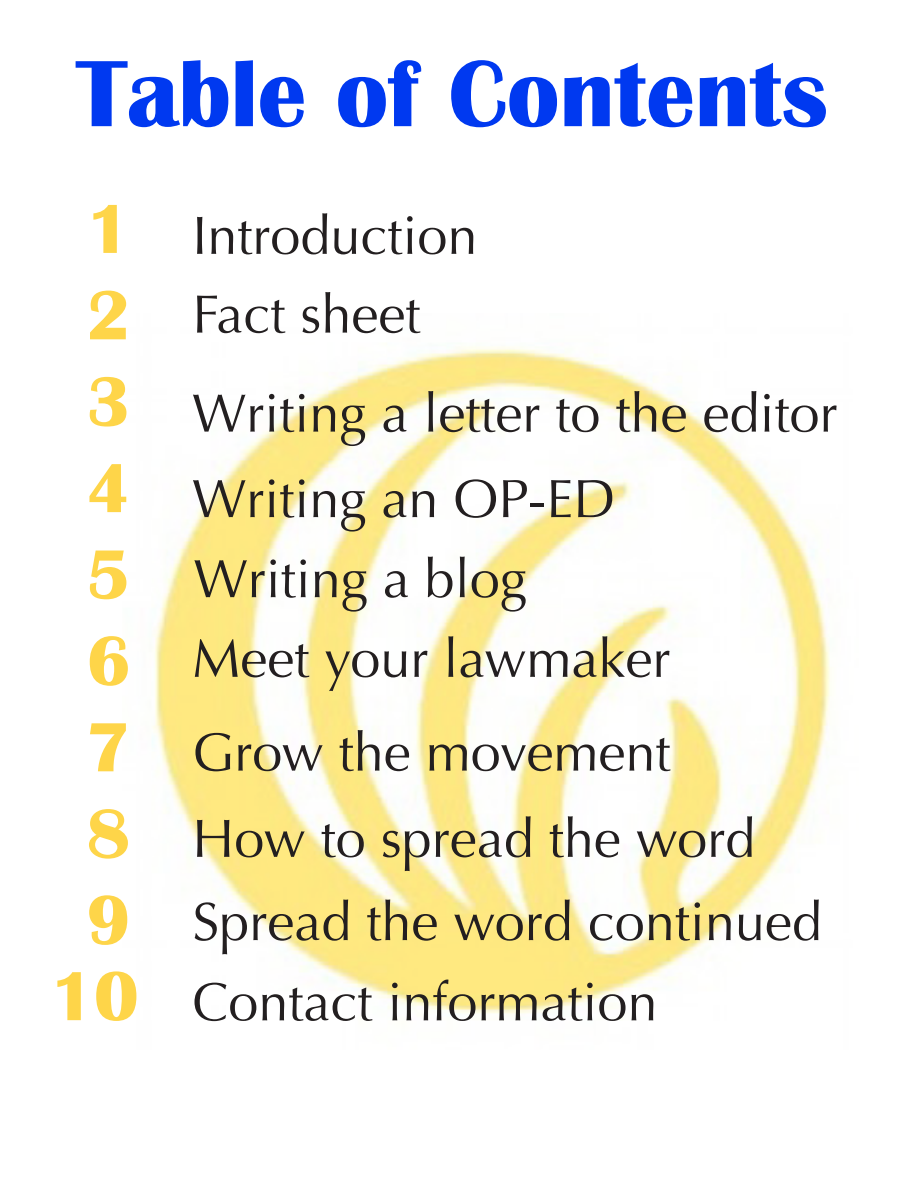
<style>
.page{position:relative;width:918px;height:1188px;background:#fff}
.page>*{position:absolute;margin:0;border:0;box-sizing:border-box;transform-origin:0 0}
.t1{font:700 97.5px "Britannic";color:#0039f0}
.t2{font:700 72px "Britannic";color:#fed549}
.t3{font:54px "Optima";color:#231f20}
</style>
<div class="page">
<img style="left:152px;top:346px;width:678px;height:668px">
<p class="t1" style="left:76px;top:39px;width:753px">Table of Contents</p>
<p class="t2" style="left:86px;top:188px;width:45px">1</p>
<p class="t2" style="left:86px;top:275px;width:45px">2</p>
<p class="t2" style="left:86px;top:361px;width:46px">3</p>
<p class="t2" style="left:86px;top:448px;width:45px">4</p>
<p class="t2" style="left:86px;top:534px;width:46px">5</p>
<p class="t2" style="left:86px;top:620px;width:46px">6</p>
<p class="t2" style="left:86px;top:707px;width:45px">7</p>
<p class="t2" style="left:86px;top:793px;width:45px">8</p>
<p class="t2" style="left:86px;top:880px;width:45px">9</p>
<p class="t3" style="left:192px;top:204px;width:287px">Introduction</p>
<p class="t3" style="left:192px;top:283px;width:230px">Fact sheet</p>
<p class="t3" style="left:192px;top:382px;width:647px">Writing a letter to the editor</p>
<p class="t3" style="left:192px;top:467px;width:425px">Writing an OP-ED</p>
<p class="t3" style="left:194px;top:548px;width:335px">Writing a blog</p>
<p class="t3" style="left:192px;top:627px;width:480px">Meet your lawmaker</p>
<p class="t3" style="left:192px;top:721px;width:480px">Grow the movement</p>
<p class="t3" style="left:192px;top:807px;width:564px">How to spread the word</p>
<p class="t3" style="left:192px;top:890px;width:631px">Spread the word continued</p>
<p class="t2" style="left:50px;top:956px;width:89px">10</p>
<p class="t3" style="left:192px;top:971px;width:467px">Contact information</p>
</div>
